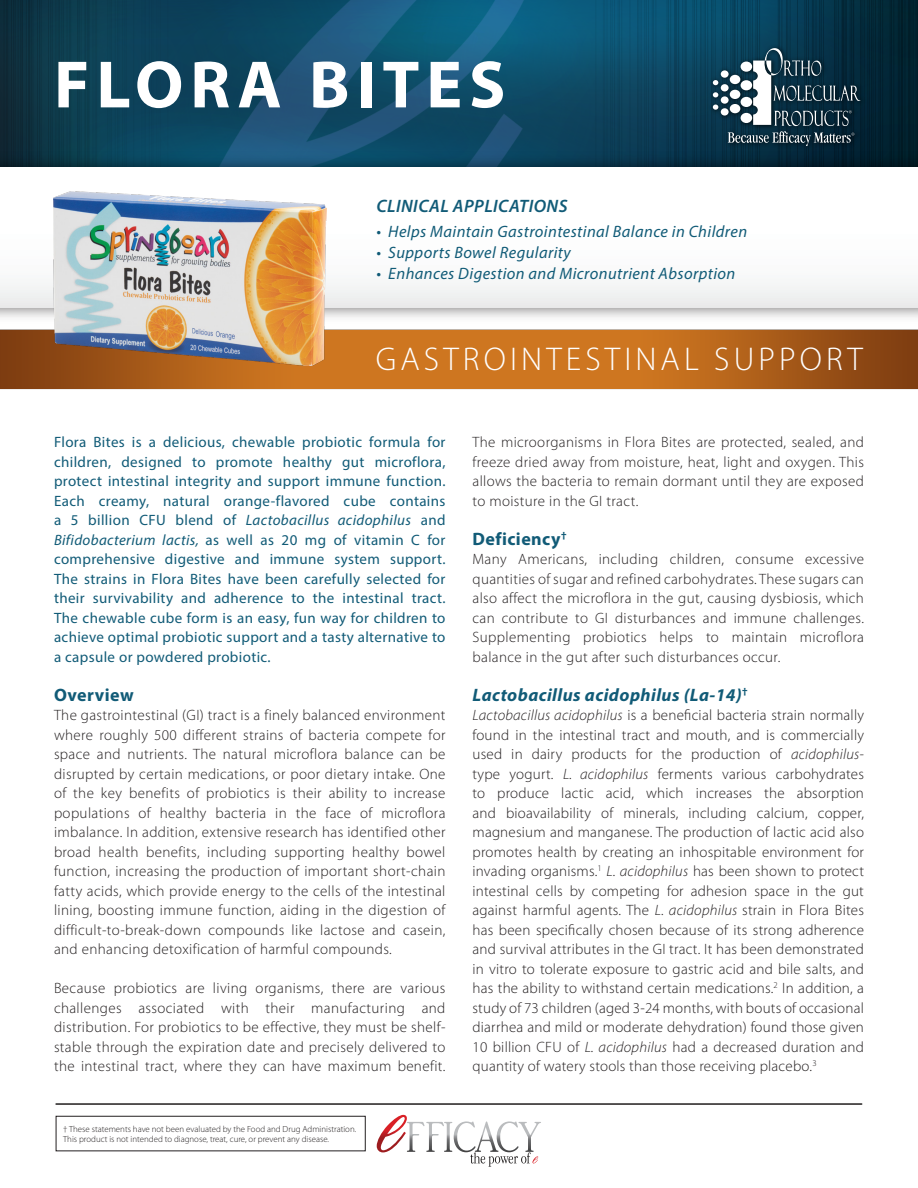
<style>
.page{position:relative;width:918px;height:1188px;background:#fff}
.page>*{position:absolute;margin:0;border:0;box-sizing:border-box;transform-origin:0 0}
.Indent_2{font:700 67.5px "Myriad Pro";letter-spacing:.1em;color:#fff}
.Indent_2-2{font:300 33px "Myriad Pro";letter-spacing:.125em;color:#fff}
.Indent_2-3{font:italic 700 18px "Myriad Pro";letter-spacing:.025em;color:#115b77}
.Indent_2-4{font:italic 600 18px "Myriad Pro";letter-spacing:.025em;color:#115b77}
.Indent_2-5{font:700 18px "Myriad Pro";letter-spacing:.025em;color:#115b77}
.Indent_2-6{font:italic 16.5px "Myriad Pro";letter-spacing:.025em;color:#115b77}
.Indent_2-7{font:300 15px/19.5px "Myriad Pro";letter-spacing:.025em;color:#231f20;text-align:justify}
.Indent_2-8{font:15px/19.5px "Myriad Pro";letter-spacing:.025em;color:#115b77;text-align:justify}
.t1{font:300 8.85px/10.6px "Myriad Pro";color:#231f20}
.s1{font-style:italic}
</style>
<div class="page">
<img style="left:0;top:0;width:918px;height:148px">
<img style="left:0;top:148px;width:918px;height:19px">
<img style="left:0;top:292px;width:918px;height:98px">
<img style="left:707px;top:43px;width:161px;height:111px">
<div style="left:721px;top:70px;width:8px;height:8px;background:#fff;border-radius:50%"></div>
<div style="left:721px;top:84px;width:8px;height:7px;background:#fff;border-radius:50%"></div>
<div style="left:721px;top:96px;width:8px;height:8px;background:#fff;border-radius:50%"></div>
<div style="left:721px;top:108px;width:8px;height:8px;background:#fff;border-radius:50%"></div>
<svg style="left:713px;top:80px;width:5px;height:5px"></svg>
<svg style="left:713px;top:92px;width:5px;height:5px"></svg>
<svg style="left:713px;top:105px;width:5px;height:5px"></svg>
<svg style="left:728px;top:48px;width:133px;height:98px;background:#3a5664"></svg>
<svg style="left:377px;top:1115px;width:164px;height:52px"></svg>
<hr style="left:56px;top:1103px;width:806px;height:2px;background:#211e1e">
<div style="left:56px;top:1116px;width:310px;height:35px;border:1px solid #231f20"></div>
<img style="left:53px;top:191px;width:274px;height:174px">
<p class="Indent_2" style="left:54px;top:41px;width:453px">FLORA BITES</p>
<p class="Indent_2-4" style="left:376px;top:194px;width:193px">CLINICAL APPLICATIONS</p>
<p class="Indent_2-6" style="left:376px;top:222px;width:372px">• Helps Maintain Gastrointestinal Balance in Children</p>
<p class="Indent_2-6" style="left:376px;top:243px;width:196px">• Supports Bowel Regularity</p>
<p class="Indent_2-6" style="left:376px;top:264px;width:360px">• Enhances Digestion and Micronutrient Absorption</p>
<p class="Indent_2-2" style="left:376px;top:339px;width:488px">GASTROINTESTINAL SUPPORT</p>
<p class="Indent_2-8" style="left:54px;top:432px;width:393px">Flora Bites is a delicious, chewable probiotic formula for children, designed to promote healthy gut microflora, protect intestinal integrity and support immune function.<br>Each creamy, natural orange-flavored cube contains a 5 billion CFU blend of <span class="s1">Lactobacillus acidophilus</span> and <span class="s1">Bifidobacterium lactis,</span> as well as 20 mg of vitamin C for comprehensive digestive and immune system support.<br>The strains in Flora Bites have been carefully selected for their survivability and adherence to the intestinal tract.<br>The chewable cube form is an easy, fun way for children to achieve optimal probiotic support and a tasty alternative to a capsule or powdered probiotic.</p>
<p class="Indent_2-5" style="left:54px;top:683px;width:81px">Overview</p>
<p class="Indent_2-7" style="left:54px;top:705px;width:393px">The gastrointestinal (GI) tract is a finely balanced environment where roughly 500 different strains of bacteria compete for space and nutrients. The natural microflora balance can be disrupted by certain medications, or poor dietary intake. One of the key benefits of probiotics is their ability to increase populations of healthy bacteria in the face of microflora imbalance. In addition, extensive research has identified other broad health benefits, including supporting healthy bowel function, increasing the production of important short-chain fatty acids, which provide energy to the cells of the intestinal lining, boosting immune function, aiding in the digestion of difficult-to-break-down compounds like lactose and casein, and enhancing detoxification of harmful compounds.</p>
<p class="Indent_2-7" style="left:54px;top:978px;width:393px">Because probiotics are living organisms, there are various challenges associated with their manufacturing and distribution. For probiotics to be effective, they must be shelf&shy;stable through the expiration date and precisely delivered to the intestinal tract, where they can have maximum benefit.</p>
<p class="t1" style="left:63px;top:1123px;width:295px">† These statements have not been evaluated by the Food and Drug Administration.<br>This product is not intended to diagnose, treat, cure, or prevent any disease.</p>
<p class="Indent_2-7" style="left:472px;top:432px;width:393px">The microorganisms in Flora Bites are protected, sealed, and freeze dried away from moisture, heat, light and oxygen. This allows the bacteria to remain dormant until they are exposed to moisture in the GI tract.</p>
<p class="Indent_2-5" style="left:472px;top:527px;width:96px">Deficiency<sup>†</sup></p>
<p class="Indent_2-7" style="left:472px;top:549px;width:393px">Many Americans, including children, consume excessive quantities of sugar and refined carbohydrates. These sugars can also affect the microflora in the gut, causing dysbiosis, which can contribute to GI disturbances and immune challenges.<br>Supplementing probiotics helps to maintain microflora balance in the gut after such disturbances occur.</p>
<p class="Indent_2-3" style="left:472px;top:683px;width:277px">Lactobacillus acidophilus (La-14)<sup>†</sup></p>
<p class="Indent_2-7" style="left:472px;top:705px;width:393px"><span class="s1">Lactobacillus acidophilus</span> is a beneficial bacteria strain normally found in the intestinal tract and mouth, and is commercially used in dairy products for the production of <span class="s1">acidophilus&shy;</span>type yogurt. <span class="s1">L. acidophilus</span> ferments various carbohydrates to produce lactic acid, which increases the absorption and bioavailability of minerals, including calcium, copper, magnesium and manganese. The production of lactic acid also promotes health by creating an inhospitable environment for invading organisms.<sup>1</sup> <span class="s1">L. acidophilus</span> has been shown to protect intestinal cells by competing for adhesion space in the gut against harmful agents. The <span class="s1">L. acidophilus</span> strain in Flora Bites has been specifically chosen because of its strong adherence and survival attributes in the GI tract. It has been demonstrated in vitro to tolerate exposure to gastric acid and bile salts, and has the ability to withstand certain medications.<sup>2</sup> In addition, a study of 73 children (aged 3-24 months, with bouts of occasional diarrhea and mild or moderate dehydration) found those given 10 billion CFU of <span class="s1">L. acidophilus</span> had a decreased duration and quantity of watery stools than those receiving placebo.<sup>3</sup></p>
</div>
